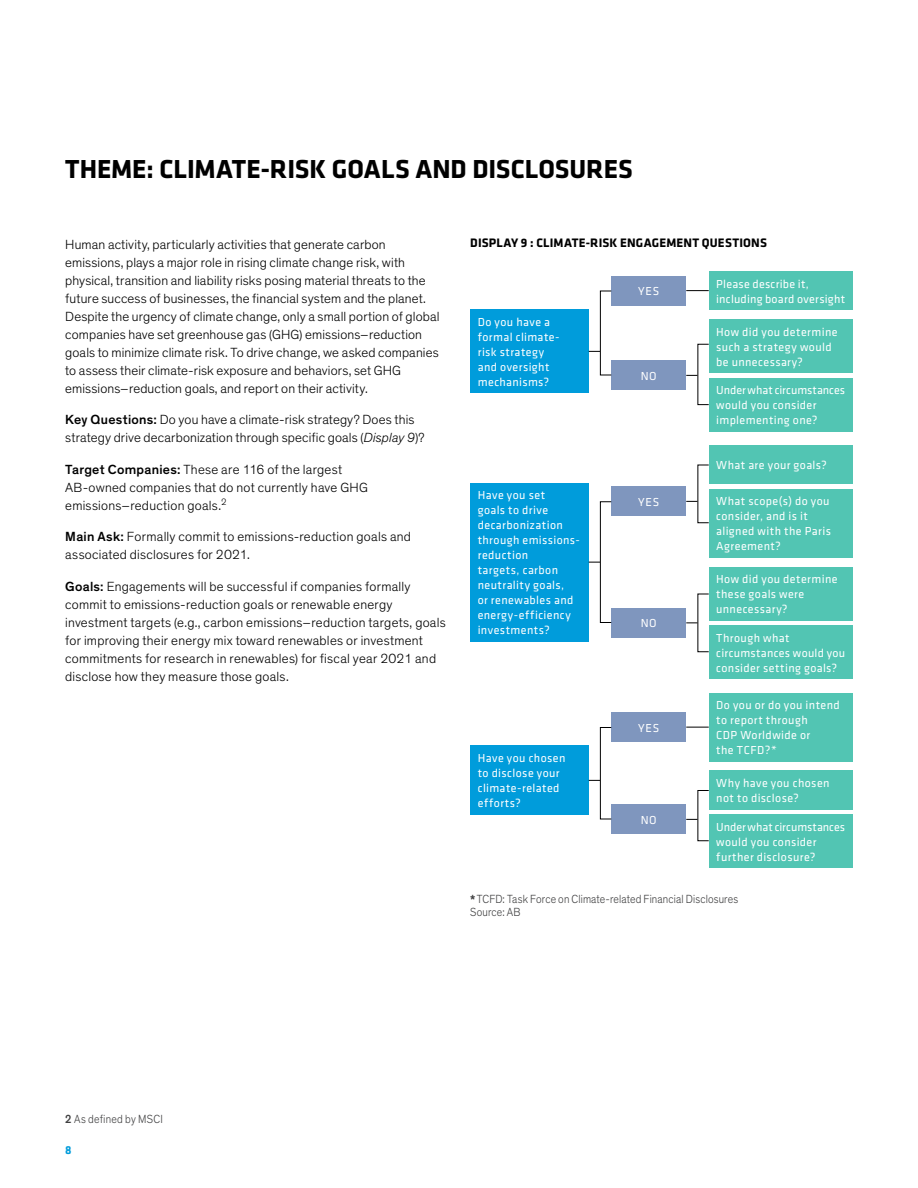
<style>
.page{position:relative;width:918px;height:1188px;background:#fff}
.page>*{position:absolute;margin:0;border:0;box-sizing:border-box;transform-origin:0 0}
.Page_Header_Klavika{font:700 27px "Klavika";letter-spacing:-.005em;color:#000}
.Body_Copy_9_12{font:300 13.5px/18px "Theinhardt";letter-spacing:.01em;color:#000}
.t1{font:700 12.75px "Klavika";letter-spacing:.015em;color:#000}
.t2{font:12px/15px "Klavika";letter-spacing:.03em;color:#fff}
.Display_Footnotes_8{font:300 12px "Theinhardt";letter-spacing:.015em;color:#404041;scale:.9 1}
.t3{font:700 12px "Klavika";color:#009cdb}
.s1{font-weight:500}
.s2{font-style:italic}
</style>
<div class="page">
<div style="left:470px;top:483px;width:119px;height:159px;background:#009cdb"></div>
<div style="left:470px;top:309px;width:119px;height:84px;background:#009cdb"></div>
<div style="left:470px;top:746px;width:119px;height:69px;background:#009cdb"></div>
<div style="left:611px;top:276px;width:75px;height:30px;background:#7f96be"></div>
<div style="left:611px;top:486px;width:75px;height:30px;background:#7f96be"></div>
<div style="left:611px;top:712px;width:75px;height:30px;background:#7f96be"></div>
<div style="left:611px;top:360px;width:75px;height:30px;background:#7f96be"></div>
<div style="left:611px;top:608px;width:75px;height:30px;background:#7f96be"></div>
<div style="left:611px;top:804px;width:75px;height:30px;background:#7f96be"></div>
<div style="left:709px;top:693px;width:144px;height:69px;background:#52c5b3"></div>
<div style="left:709px;top:771px;width:144px;height:39px;background:#52c5b3"></div>
<div style="left:709px;top:814px;width:144px;height:54px;background:#52c5b3"></div>
<div style="left:709px;top:271px;width:144px;height:39px;background:#52c5b3"></div>
<div style="left:709px;top:319px;width:144px;height:54px;background:#52c5b3"></div>
<div style="left:709px;top:378px;width:144px;height:54px;background:#52c5b3"></div>
<div style="left:709px;top:445px;width:144px;height:39px;background:#52c5b3"></div>
<div style="left:709px;top:489px;width:144px;height:69px;background:#52c5b3"></div>
<div style="left:709px;top:567px;width:144px;height:54px;background:#52c5b3"></div>
<div style="left:709px;top:625px;width:144px;height:54px;background:#52c5b3"></div>
<svg style="left:686px;top:375px;width:12px;height:1px"></svg>
<svg style="left:686px;top:501px;width:12px;height:1px"></svg>
<svg style="left:686px;top:622px;width:12px;height:1px"></svg>
<svg style="left:686px;top:819px;width:12px;height:1px"></svg>
<div style="left:600px;top:501px;width:12px;height:122px;border:1px solid #000"></div>
<div style="left:600px;top:727px;width:12px;height:92px;border:1px solid #000"></div>
<div style="left:600px;top:291px;width:12px;height:84px;border:1px solid #000"></div>
<svg style="left:686px;top:290px;width:23px;height:1px"></svg>
<svg style="left:686px;top:727px;width:23px;height:1px"></svg>
<p class="Page_Header_Klavika" style="left:65px;top:149px;width:569px">THEME: CLIMATE-RISK GOALS AND DISCLOSURES</p>
<p class="Body_Copy_9_12" style="left:65px;top:235px;width:376px">Human activity, particularly activities that generate carbon emissions, plays a major role in rising climate change risk, with physical, transition and liability risks posing material threats to the future success of businesses, the financial system and the planet.<br>Despite the urgency of climate change, only a small portion of global companies have set greenhouse gas (GHG) emissions–reduction goals to minimize climate risk. To drive change, we asked companies to assess their climate-risk exposure and behaviors, set GHG emissions–reduction goals, and report on their activity.</p>
<p class="Body_Copy_9_12" style="left:65px;top:411px;width:361px"><span class="s1">Key Questions:</span> Do you have a climate-risk strategy? Does this strategy drive decarbonization through specific goals (<span class="s2">Display 9</span>)?</p>
<p class="Body_Copy_9_12" style="left:65px;top:460px;width:304px"><span class="s1">Target Companies:</span> These are 116 of the largest<br>AB-owned companies that do not currently have GHG emissions–reduction goals.<sup>2</sup></p>
<p class="Body_Copy_9_12" style="left:65px;top:528px;width:347px"><span class="s1">Main Ask:</span> Formally commit to emissions-reduction goals and associated disclosures for 2021.</p>
<p class="Body_Copy_9_12" style="left:65px;top:577px;width:382px"><span class="s1">Goals:</span> Engagements will be successful if companies formally commit to emissions-reduction goals or renewable energy investment targets (e.g., carbon emissions–reduction targets, goals for improving their energy mix toward renewables or investment commitments for research in renewables) for fiscal year 2021 and disclose how they measure those goals.</p>
<p class="t1" style="left:470px;top:234px;width:298px">DISPLAY 9 : CLIMATE-RISK ENGAGEMENT QUESTIONS</p>
<p class="t2" style="left:478px;top:314px;width:83px">Do you have a formal climate&shy;risk strategy and oversight mechanisms?</p>
<p class="t2" style="left:478px;top:487px;width:104px">Have you set<br>goals to drive decarbonization through emissions&shy;reduction<br>targets, carbon neutrality goals,<br>or renewables and energy-efficiency investments?</p>
<p class="t2" style="left:478px;top:751px;width:89px">Have you chosen to disclose your climate-related efforts?</p>
<p class="t2" style="left:638px;top:283px;width:22px">YES</p>
<p class="t2" style="left:641px;top:368px;width:17px">NO</p>
<p class="t2" style="left:638px;top:494px;width:22px">YES</p>
<p class="t2" style="left:641px;top:616px;width:17px">NO</p>
<p class="t2" style="left:638px;top:720px;width:22px">YES</p>
<p class="t2" style="left:641px;top:812px;width:17px">NO</p>
<p class="t2" style="left:716px;top:276px;width:131px">Please describe it, including board oversight</p>
<p class="t2" style="left:716px;top:324px;width:123px">How did you determine such a strategy would be unnecessary?</p>
<p class="t2" style="left:716px;top:382px;width:130px">Under what circumstances would you consider implementing one?</p>
<p class="t2" style="left:716px;top:457px;width:112px">What are your goals?</p>
<p class="t2" style="left:716px;top:493px;width:116px">What scope(s) do you consider, and is it aligned with the Paris<br>Agreement?</p>
<p class="t2" style="left:716px;top:571px;width:123px">How did you determine these goals were unnecessary?</p>
<p class="t2" style="left:716px;top:630px;width:130px">Through what circumstances would you consider setting goals?</p>
<p class="t2" style="left:716px;top:697px;width:125px">Do you or do you intend to report through<br>CDP Worldwide or<br>the TCFD?*</p>
<p class="t2" style="left:716px;top:775px;width:115px">Why have you chosen not to disclose?</p>
<p class="t2" style="left:716px;top:819px;width:130px">Under what circumstances would you consider further disclosure?</p>
<p class="Display_Footnotes_8" style="left:470px;top:892px;width:299px"><span class="s1">*</span> TCFD: Task Force on Climate-related Financial Disclosures</p>
<p class="Display_Footnotes_8" style="left:470px;top:905px;width:57px">Source: AB</p>
<p class="Display_Footnotes_8" style="left:65px;top:1112px;width:110px"><span class="s1">2</span> As defined by MSCI</p>
<p class="t3" style="left:65px;top:1142px;width:8px">8</p>
</div>
